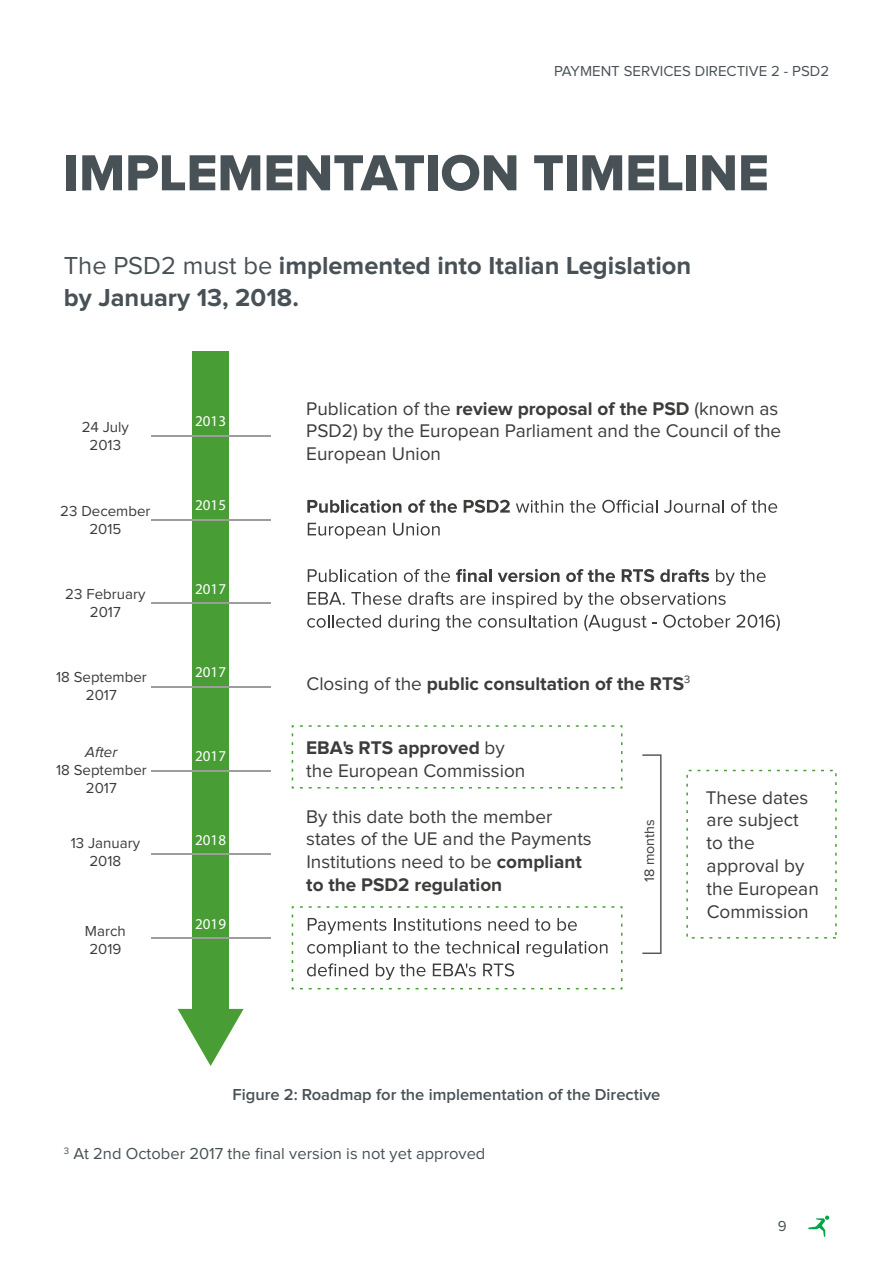
<style>
.page{position:relative;width:893px;height:1263px;background:#fff}
.page>*{position:absolute;margin:0;border:0;box-sizing:border-box;transform-origin:0 0}
.t1{font:52.5px "Proxima Nova Extrabld";color:#485156}
.t2{font:700 25.5px/31.5px "Proxima Nova";color:#485156}
.t3{font:19.05px/22.8px "Proxima Nova";color:#3c3c3b}
.t4{font:700 19.05px "Proxima Nova";color:#3c3c3b}
.t5{font:600 16.5px "Proxima Nova";color:#485156}
.t6{font:16.5px "Proxima Nova";color:#485156}
.t7{font:15px/18px "Proxima Nova";color:#3c3c3b;text-align:center}
.t8{font:15px "Proxima Nova";color:#485156}
.t9{font:15px "Myriad Pro";color:#fff}
.t10{font:italic 15px "Proxima Nova";color:#3c3c3b}
.t11{font:14.25px "Proxima Nova";color:#3c3c3b}
.s1{font-weight:400}
.s2{font-weight:700}
</style>
<div class="page">
<svg style="left:808px;top:1215px;width:21px;height:22px"></svg>
<div style="left:192px;top:351px;width:37px;height:667px;background:#489e35"></div>
<svg style="left:178px;top:1009px;width:66px;height:57px"></svg>
<hr style="left:151px;top:435px;width:119px;height:2px;background:#9d9d9c">
<hr style="left:151px;top:519px;width:119px;height:1px;background:#9d9d9c">
<hr style="left:151px;top:602px;width:119px;height:2px;background:#9d9d9c">
<hr style="left:151px;top:686px;width:119px;height:2px;background:#9d9d9c">
<hr style="left:151px;top:770px;width:119px;height:1px;background:#9d9d9c">
<hr style="left:151px;top:853px;width:119px;height:2px;background:#9d9d9c">
<hr style="left:151px;top:937px;width:119px;height:1px;background:#9d9d9c">
<svg style="left:307px;top:500px;width:94px;height:13px"></svg>
<svg style="left:408px;top:500px;width:49px;height:13px"></svg>
<svg style="left:464px;top:500px;width:46px;height:13px"></svg>
<svg style="left:516px;top:500px;width:47px;height:13px"></svg>
<svg style="left:570px;top:500px;width:25px;height:13px"></svg>
<svg style="left:602px;top:500px;width:55px;height:13px"></svg>
<svg style="left:664px;top:500px;width:60px;height:13px"></svg>
<svg style="left:731px;top:500px;width:46px;height:13px"></svg>
<svg style="left:308px;top:523px;width:77px;height:16px"></svg>
<svg style="left:393px;top:523px;width:47px;height:13px"></svg>
<svg style="left:308px;top:569px;width:89px;height:13px"></svg>
<svg style="left:404px;top:569px;width:46px;height:13px"></svg>
<svg style="left:456px;top:569px;width:36px;height:13px"></svg>
<svg style="left:498px;top:569px;width:62px;height:13px"></svg>
<svg style="left:566px;top:569px;width:49px;height:13px"></svg>
<svg style="left:622px;top:569px;width:32px;height:13px"></svg>
<svg style="left:660px;top:569px;width:49px;height:13px"></svg>
<svg style="left:716px;top:569px;width:50px;height:17px"></svg>
<svg style="left:308px;top:592px;width:37px;height:13px"></svg>
<svg style="left:351px;top:592px;width:50px;height:13px"></svg>
<svg style="left:408px;top:592px;width:45px;height:13px"></svg>
<svg style="left:460px;top:595px;width:25px;height:10px"></svg>
<svg style="left:492px;top:592px;width:64px;height:16px"></svg>
<svg style="left:564px;top:592px;width:50px;height:16px"></svg>
<svg style="left:620px;top:592px;width:106px;height:13px"></svg>
<svg style="left:307px;top:615px;width:74px;height:13px"></svg>
<svg style="left:388px;top:615px;width:51px;height:16px"></svg>
<svg style="left:446px;top:615px;width:26px;height:13px"></svg>
<svg style="left:478px;top:615px;width:99px;height:13px"></svg>
<svg style="left:584px;top:614px;width:73px;height:17px"></svg>
<svg style="left:663px;top:615px;width:67px;height:13px"></svg>
<svg style="left:736px;top:614px;width:44px;height:17px"></svg>
<svg style="left:308px;top:918px;width:78px;height:16px"></svg>
<svg style="left:394px;top:918px;width:87px;height:13px"></svg>
<svg style="left:488px;top:918px;width:40px;height:13px"></svg>
<svg style="left:535px;top:919px;width:15px;height:12px"></svg>
<svg style="left:557px;top:918px;width:20px;height:13px"></svg>
<svg style="left:307px;top:941px;width:80px;height:16px"></svg>
<svg style="left:393px;top:942px;width:15px;height:12px"></svg>
<svg style="left:414px;top:941px;width:26px;height:13px"></svg>
<svg style="left:446px;top:941px;width:73px;height:13px"></svg>
<svg style="left:526px;top:941px;width:81px;height:16px"></svg>
<svg style="left:307px;top:963px;width:61px;height:13px"></svg>
<svg style="left:376px;top:963px;width:49px;height:17px"></svg>
<svg style="left:433px;top:963px;width:43px;height:13px"></svg>
<svg style="left:483px;top:963px;width:31px;height:13px"></svg>
<svg style="left:594px;top:725px;width:11px;height:2px"></svg>
<svg style="left:505px;top:725px;width:11px;height:2px"></svg>
<svg style="left:416px;top:725px;width:11px;height:2px"></svg>
<svg style="left:594px;top:906px;width:11px;height:2px"></svg>
<svg style="left:505px;top:906px;width:11px;height:2px"></svg>
<svg style="left:416px;top:906px;width:11px;height:2px"></svg>
<svg style="left:642px;top:754px;width:20px;height:200px"></svg>
<svg style="left:686px;top:881px;width:2px;height:11px"></svg>
<svg style="left:835px;top:853px;width:2px;height:11px"></svg>
<svg style="left:835px;top:800px;width:2px;height:11px"></svg>
<svg style="left:686px;top:784px;width:2px;height:11px"></svg>
<svg style="left:830px;top:770px;width:7px;height:6px"></svg>
<svg style="left:686px;top:770px;width:14px;height:8px"></svg>
<p class="t8" style="left:554px;top:64px;width:277px">PAYMENT SERVICES DIRECTIVE 2 - PSD2</p>
<h1 class="t1" style="left:64px;top:149px;width:707px">IMPLEMENTATION TIMELINE</h1>
<h2 class="t2" style="left:64px;top:251px;width:629px"><span class="s1">The PSD2 must be</span> implemented into Italian Legislation by January 13, 2018.</h2>
<p class="t7" style="left:82px;top:419px;width:49px">24 July<br>2013</p>
<p class="t9" style="left:195px;top:412px;width:32px">2013</p>
<p class="t3" style="left:306px;top:398px;width:476px">Publication of the <span class="s2">review proposal of the PSD</span> (known as<br>PSD2) by the European Parliament and the Council of the<br>European Union</p>
<p class="t7" style="left:60px;top:502px;width:92px">23 December<br>2015</p>
<p class="t9" style="left:195px;top:496px;width:32px">2015</p>
<p class="t7" style="left:65px;top:585px;width:82px">23 February<br>2017</p>
<p class="t9" style="left:195px;top:579px;width:32px">2017</p>
<p class="t7" style="left:56px;top:668px;width:92px">18 September<br>2017</p>
<p class="t9" style="left:195px;top:663px;width:32px">2017</p>
<p class="t4" style="left:306px;top:675px;width:385px"><span class="s1">Closing of the</span> public consultation of the RTS<sup>3</sup></p>
<p class="t10" style="left:85px;top:745px;width:34px">After</p>
<p class="t7" style="left:56px;top:762px;width:92px">18 September<br>2017</p>
<p class="t7" style="left:71px;top:834px;width:71px">13 January<br>2018</p>
<p class="t7" style="left:85px;top:922px;width:42px;text-align:left">March<br>2019</p>
<p class="t9" style="left:195px;top:747px;width:32px">2017</p>
<p class="t9" style="left:195px;top:830px;width:32px">2018</p>
<p class="t9" style="left:195px;top:914px;width:32px">2019</p>
<p class="t3" style="left:306px;top:737px;width:221px"><span class="s2">EBA's RTS approved</span> by the European Commission</p>
<p class="t3" style="left:306px;top:806px;width:287px">By this date both the member states of the UE and the Payments<br>Institutions need to be <span class="s2">compliant to the PSD2 regulation</span></p>
<p class="t11" style="left:643px;top:882px;width:65px;rotate:-90deg">18 months</p>
<p class="t3" style="left:706px;top:787px;width:115px">These dates are subject to the approval by the European<br>Commission</p>
<p class="t5" style="left:232px;top:1087px;width:429px">Figure 2: Roadmap for the implementation of the Directive</p>
<p class="t6" style="left:64px;top:1146px;width:423px"><sup>3</sup> At 2nd October 2017 the final version is not yet approved</p>
<p class="t8" style="left:778px;top:1219px;width:10px">9</p>
</div>
